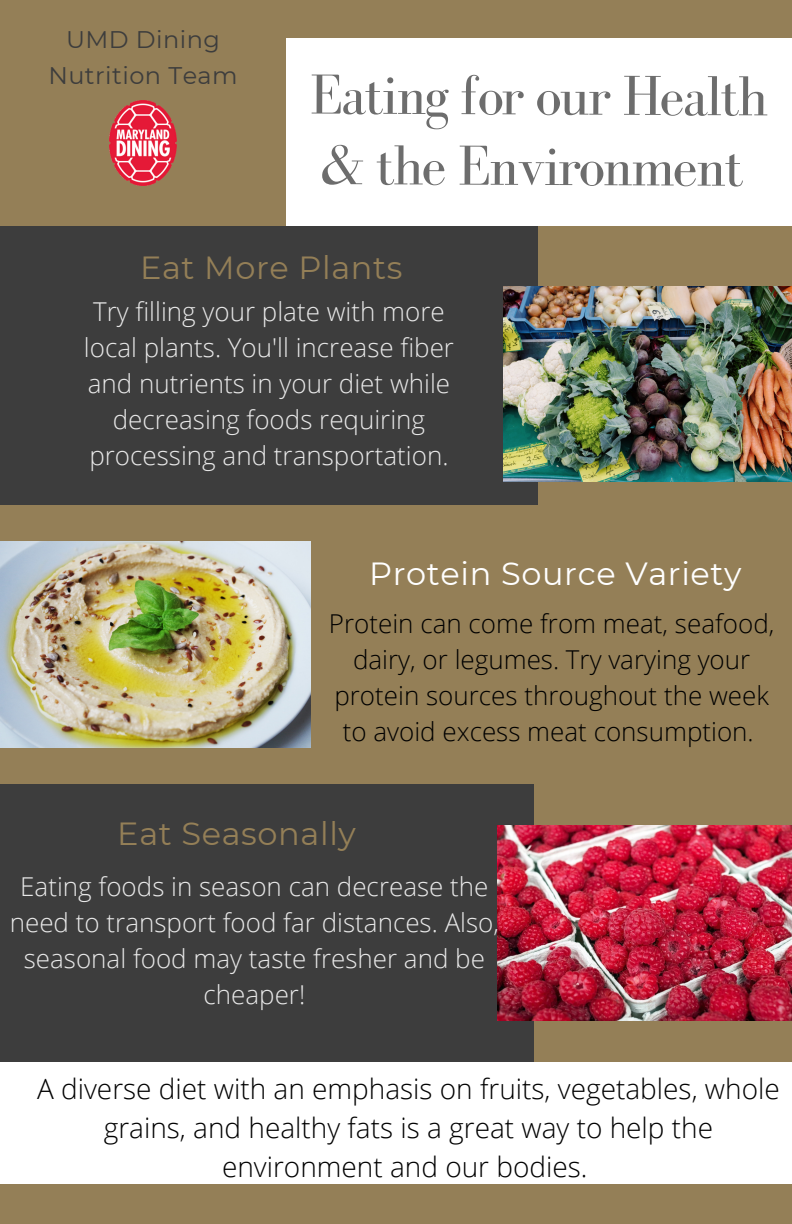
<style>
.page{position:relative;width:792px;height:1224px;background:#947f57}
.page>*{position:absolute;margin:0;border:0;box-sizing:border-box;transform-origin:0 0}
.t1{font:58px/70.6px "Bodoni FLF";letter-spacing:-.045em;color:#6d6d6d}
.t2{font:32px "Montserrat";letter-spacing:.02em;color:#947f57}
.t3{font:32px "Montserrat";letter-spacing:.02em;color:#fff}
.t4{font:300 28px/39px "Open Sans";color:#000;text-align:center}
.t5{font:300 26px/36px "Open Sans";color:#e8e8e8;text-align:center}
.t6{font:300 26px/36px "Open Sans";color:#000;text-align:center}
.t7{font:24px/36px "Montserrat";letter-spacing:.02em;color:#3d3d3d;text-align:center}
</style>
<div class="page">
<div style="left:286px;top:39px;width:506px;height:187px;background:#fff"></div>
<div style="left:0;top:226px;width:538px;height:279px;background:#3d3d3d"></div>
<div style="left:0;top:784px;width:534px;height:278px;background:#3d3d3d"></div>
<div style="left:0;top:1062px;width:792px;height:121px;background:#fff"></div>
<img style="left:503px;top:287px;width:289px;height:195px">
<img style="left:497px;top:825px;width:294px;height:195px">
<img style="left:0;top:542px;width:310px;height:205px">
<img style="left:109px;top:100px;width:68px;height:86px">
<p class="t7" style="left:48px;top:22px;width:191px">UMD Dining<br>Nutrition Team</p>
<p class="t1" style="left:310px;top:60px;width:461px">Eating for our Health &amp; the Environment</p>
<p class="t2" style="left:140px;top:248px;width:264px">Eat More Plants</p>
<p class="t5" style="left:84px;top:293px;width:372px">Try filling your plate with more local plants. You'll increase fiber and nutrients in your diet while decreasing foods requiring processing and transportation.</p>
<p class="t3" style="left:369px;top:554px;width:374px">Protein Source Variety</p>
<p class="t6" style="left:329px;top:605px;width:447px">Protein can come from meat, seafood, dairy, or legumes. Try varying your protein sources throughout the week to avoid excess meat consumption.</p>
<p class="t2" style="left:117px;top:814px;width:240px">Eat Seasonally</p>
<p class="t5" style="left:10px;top:868px;width:491px">Eating foods in season can decrease the need to transport food far distances. Also, seasonal food may taste fresher and be cheaper!</p>
<p class="t4" style="left:37px;top:1069px;width:744px">A diverse diet with an emphasis on fruits, vegetables, whole grains, and healthy fats is a great way to help the environment and our bodies.</p>
</div>
